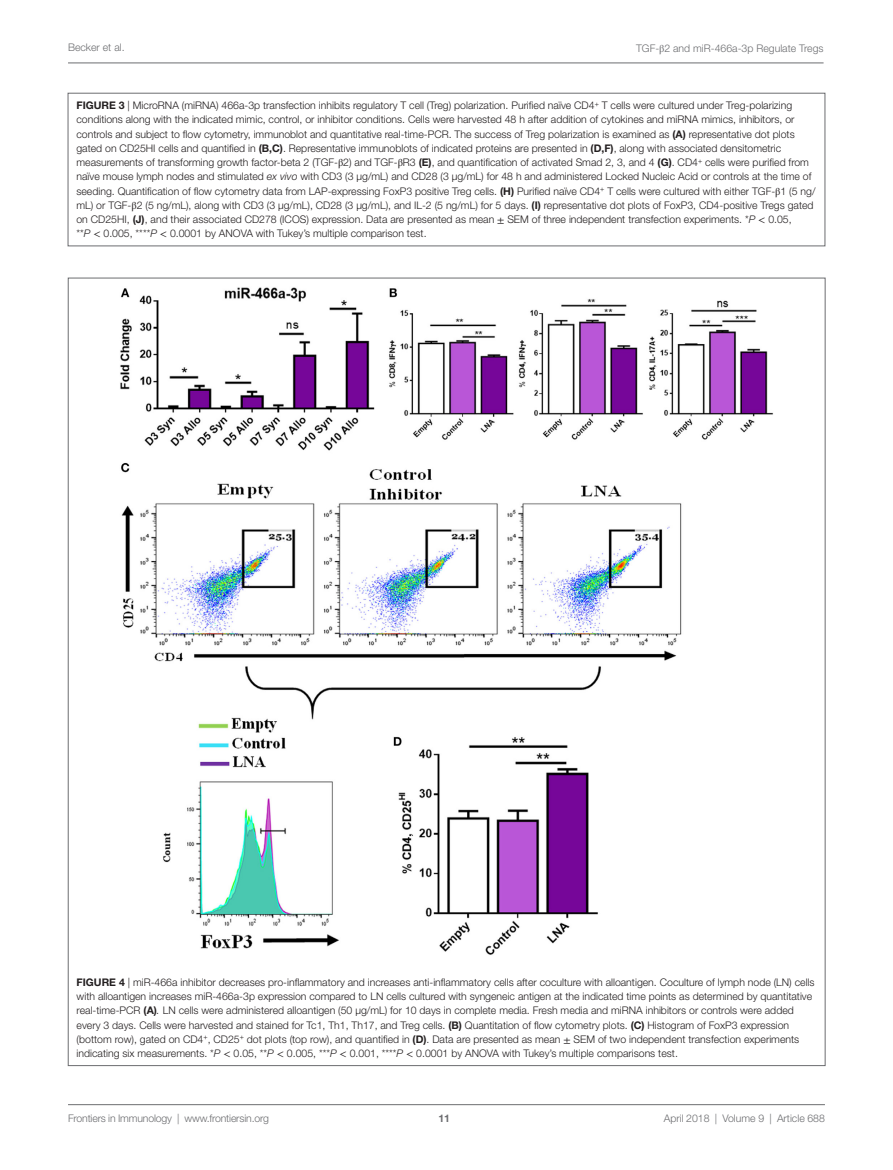
<style>
.page{position:relative;width:893px;height:1170px;background:#fff}
.page>*{position:absolute;margin:0;border:0;box-sizing:border-box;transform-origin:0 0}
.t1{font:300 10.5px/14.2px "Helvetica Neue LT Std";color:#231f20}
.t2{font:300 10.5px "Helvetica Neue LT Std";color:#6c6d70}
.t3{font:700 10.5px "Helvetica Neue LT Std";color:#6c6d70}
.s1{font-family:"STIX General";font-weight:400}
.s2{font-weight:700}
.s3{font-style:italic}
</style>
<div class="page">
<img style="left:120px;top:287px;width:653px;height:668px">
<div style="left:68px;top:93px;width:757px;height:153px;border:1px solid #6c6d70"></div>
<hr style="left:68px;top:1104px;width:757px;height:1px;background:#6c6d70">
<hr style="left:68px;top:63px;width:755px;height:1px;background:#6c6d70">
<p class="t2" style="left:68px;top:41px;width:58px">Becker et al.</p>
<p class="t2" style="left:636px;top:42px;width:189px">TGF-<span class="s1">β</span>2 and miR-466a-3p regulate Tregs</p>
<p class="t1" style="left:76px;top:98px;width:740px"><span class="s2">FIGURE 3</span> | MicroRNA (miRNA) 466a-3p transfection inhibits regulatory T cell (Treg) polarization. Purified naïve CD4<sup>+</sup> T cells were cultured under Treg-polarizing conditions along with the indicated mimic, control, or inhibitor conditions. Cells were harvested 48 h after addition of cytokines and miRNA mimics, inhibitors, or controls and subject to flow cytometry, immunoblot and quantitative real-time-PCR. The success of Treg polarization is examined as <span class="s2">(A)</span> representative dot plots gated on CD25HI cells and quantified in <span class="s2">(B,C)</span>. Representative immunoblots of indicated proteins are presented in <span class="s2">(D,F)</span>, along with associated densitometric measurements of transforming growth factor-beta 2 (TGF-<span class="s1">β</span>2) and TGF-<span class="s1">β</span>R3 <span class="s2">(E)</span>, and quantification of activated Smad 2, 3, and 4 <span class="s2">(G)</span>. CD4<sup>+</sup> cells were purified from naïve mouse lymph nodes and stimulated <span class="s3">ex vivo</span> with CD3 (3 µg/mL) and CD28 (3 µg/mL) for 48 h and administered Locked Nucleic Acid or controls at the time of seeding. Quantification of flow cytometry data from LAP-expressing FoxP3 positive Treg cells. <span class="s2">(H)</span> Purified naïve CD4<sup>+</sup> T cells were cultured with either TGF-<span class="s1">β</span>1 (5 ng/ mL) or TGF-<span class="s1">β</span>2 (5 ng/mL), along with CD3 (3 µg/mL), CD28 (3 µg/mL), and IL-2 (5 ng/mL) for 5 days. <span class="s2">(I)</span> representative dot plots of FoxP3, CD4-positive Tregs gated on CD25HI, <span class="s2">(J)</span>, and their associated CD278 (ICOS) expression. Data are presented as mean <span class="s1">±</span> SEM of three independent transfection experiments. *<span class="s3">P</span> <span class="s1">&lt;</span> 0.05,<br>**<span class="s3">P</span> <span class="s1">&lt;</span> 0.005, ****<span class="s3">P</span> <span class="s1">&lt;</span> 0.0001 by ANOVA with Tukey’s multiple comparison test.</p>
<p class="t1" style="left:77px;top:974px;width:739px"><span class="s2">FIGURE 4</span> | miR-466a inhibitor decreases pro-inflammatory and increases anti-inflammatory cells after coculture with alloantigen. Coculture of lymph node (LN) cells with alloantigen increases miR-466a-3p expression compared to LN cells cultured with syngeneic antigen at the indicated time points as determined by quantitative real-time-PCR <span class="s2">(A)</span><span class="s3">.</span> LN cells were administered alloantigen (50 µg/mL) for 10 days in complete media. Fresh media and miRNA inhibitors or controls were added every 3 days. Cells were harvested and stained for Tc1, Th1, Th17, and Treg cells. <span class="s2">(B)</span> Quantitation of flow cytometry plots. <span class="s2">(C)</span> Histogram of FoxP3 expression (bottom row), gated on CD4<sup>+</sup>, CD25<sup>+</sup> dot plots (top row), and quantified in <span class="s2">(D)</span>. Data are presented as mean <span class="s1">±</span> SEM of two independent transfection experiments indicating six measurements. *<span class="s3">P</span> <span class="s1">&lt;</span> 0.05, **<span class="s3">P</span> <span class="s1">&lt;</span> 0.005, ***<span class="s3">P</span> <span class="s1">&lt;</span> 0.001, ****<span class="s3">P</span> <span class="s1">&lt;</span> 0.0001 by ANOVA with Tukey’s multiple comparisons test.</p>
<p class="t2" style="left:68px;top:1111px;width:203px">Frontiers in Immunology | www.frontiersin.org</p>
<p class="t2" style="left:664px;top:1111px;width:163px">April 2018 | Volume 9 | Article 688</p>
<p class="t3" style="left:439px;top:1111px;width:13px">11</p>
</div>
